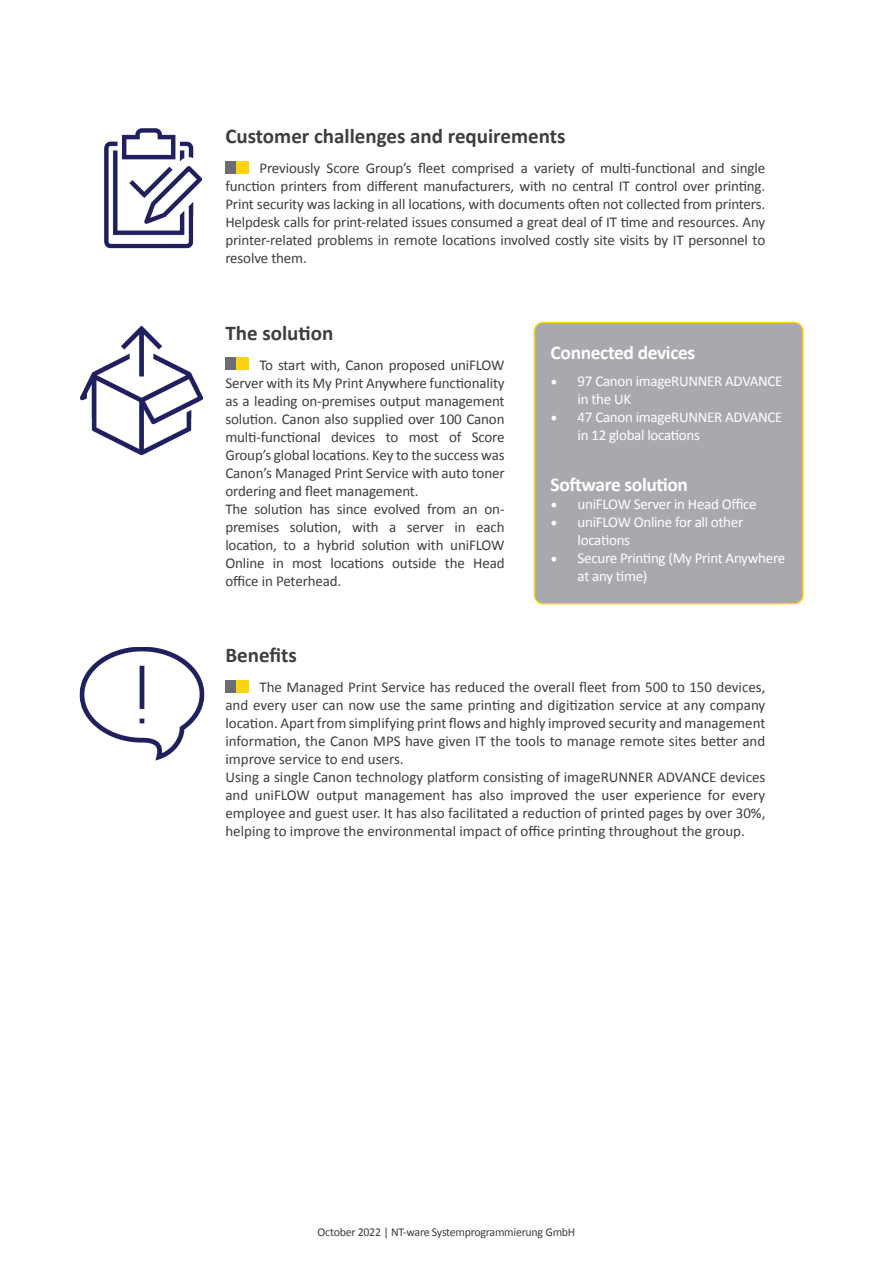
<style>
.page{position:relative;width:893px;height:1263px;background:#fff}
.page>*{position:absolute;margin:0;border:0;box-sizing:border-box;transform-origin:0 0}
.t1{font:700 21px "Calibri";color:#3e3e3f}
.t2{font:700 19.5px "Calibri";letter-spacing:-.02em;color:#fff}
.t3{font:15px/18px "Calibri";letter-spacing:-.01em;color:#3e3e3f;text-align:justify}
.t4{font:15px/18px "Calibri";letter-spacing:-.02em;color:#fff}
.t5{font:12px "Calibri";letter-spacing:-.02em;color:#3e3e3f}
.s1{font-family:"Minion Pro";font-size:18px}
</style>
<div class="page">
<div style="left:225px;top:161px;width:12px;height:12px;background:#6c6d70"></div>
<div style="left:237px;top:161px;width:12px;height:12px;background:#fcd30c"></div>
<div style="left:225px;top:358px;width:12px;height:12px;background:#6c6d70"></div>
<div style="left:237px;top:358px;width:12px;height:12px;background:#fcd30c"></div>
<div style="left:225px;top:680px;width:12px;height:12px;background:#6c6d70"></div>
<div style="left:237px;top:680px;width:12px;height:12px;background:#fcd30c"></div>
<img style="left:105px;top:128px;width:97px;height:121px">
<img style="left:79px;top:647px;width:125px;height:114px">
<img style="left:80px;top:325px;width:123px;height:131px">
<div style="left:534px;top:322px;width:269px;height:282px;background:#a8a9ad;border-radius:9px"></div>
<div style="left:534px;top:322px;width:270px;height:282px;border:2px solid #fcd30c;border-radius:9px"></div>
<p class="t1" style="left:225px;top:123px;width:342px">Customer challenges and requirements</p>
<p class="t3" style="left:225px;top:159px;width:541px;text-indent:34px">Previously Score Group’s fleet comprised a variety of multi-functional and single function printers from different manufacturers, with no central IT control over printing.<br>Print security was lacking in all locations, with documents often not collected from printers.<br>Helpdesk calls for print-related issues consumed a great deal of IT time and resources. Any printer-related problems in remote locations involved costly site visits by IT personnel to resolve them.</p>
<p class="t1" style="left:225px;top:320px;width:109px">The solution</p>
<p class="t3" style="left:225px;top:355px;width:281px;text-indent:34px">To start with, Canon proposed uniFLOW Server with its My Print Anywhere functionality as a leading on-premises output management solution. Canon also supplied over 100 Canon multi-functional devices to most of Score Group’s global locations. Key to the success was Canon’s Managed Print Service with auto toner ordering and fleet management.</p>
<p class="t3" style="left:225px;top:499px;width:281px">The solution has since evolved from an on&shy;premises solution, with a server in each location, to a hybrid solution with uniFLOW Online in most locations outside the Head office in Peterhead.</p>
<p class="t2" style="left:551px;top:341px;width:146px">Connected devices</p>
<p class="t4" style="left:578px;top:371px;width:206px;text-indent:-27px"><span class="s1">•</span> 97 Canon imageRUNNER ADVANCE in the UK</p>
<p class="t4" style="left:578px;top:407px;width:206px;text-indent:-27px"><span class="s1">•</span> 47 Canon imageRUNNER ADVANCE in 12 global locations</p>
<p class="t2" style="left:551px;top:473px;width:139px">Software solution</p>
<p class="t4" style="left:551px;top:494px;width:208px"><span class="s1">•</span> uniFLOW Server in Head Office</p>
<p class="t4" style="left:578px;top:512px;width:167px;text-indent:-27px"><span class="s1">•</span> uniFLOW Online for all other locations</p>
<p class="t4" style="left:578px;top:548px;width:209px;text-indent:-27px"><span class="s1">•</span> Secure Printing (My Print Anywhere at any time)</p>
<p class="t1" style="left:225px;top:642px;width:73px">Benefits</p>
<p class="t3" style="left:225px;top:678px;width:542px;text-indent:34px">The Managed Print Service has reduced the overall fleet from 500 to 150 devices, and every user can now use the same printing and digitization service at any company location. Apart from simplifying print flows and highly improved security and management information, the Canon MPS have given IT the tools to manage remote sites better and improve service to end users.</p>
<p class="t3" style="left:225px;top:768px;width:542px">Using a single Canon technology platform consisting of imageRUNNER ADVANCE devices and uniFLOW output management has also improved the user experience for every employee and guest user. It has also facilitated a reduction of printed pages by over 30%, helping to improve the environmental impact of office printing throughout the group.</p>
<p class="t5" style="left:318px;top:1224px;width:259px">October 2022 | NT-ware Systemprogrammierung GmbH</p>
</div>
